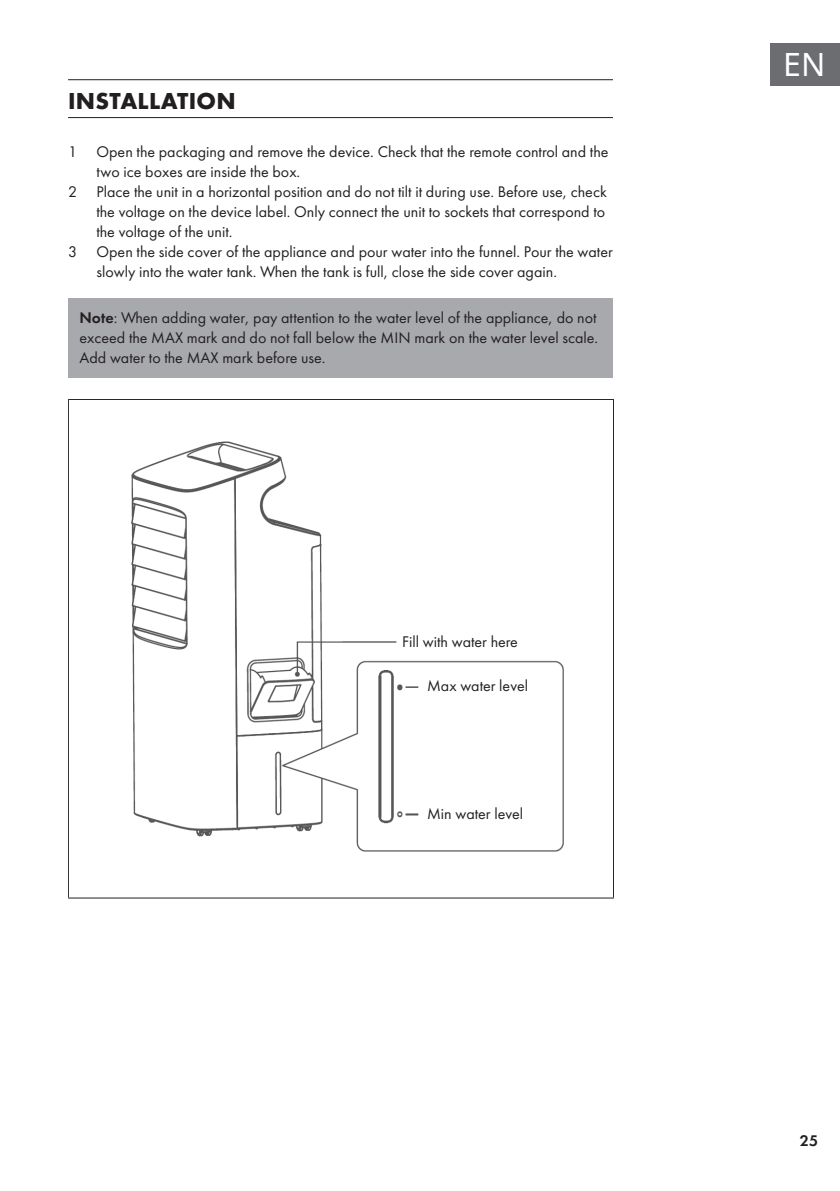
<style>
.page{position:relative;width:840px;height:1191px;background:#fff}
.page>*{position:absolute;margin:0;border:0;box-sizing:border-box;transform-origin:0 0}
.t1{font:32px "Noto Sans";color:#fff}
.Super_Headline{font:700 24px "Futura PTW08";letter-spacing:.01em;color:#231f20}
.Base_Text_HINWEIS_gr{font:16px/20px "Futura PTW08";color:#231f20}
.Tabelle{font:16px "Futura PTW08";color:#231f20}
.t2{font:600 16px "Futura PTW08";color:#231f20}
.s1{font-weight:600}
</style>
<div class="page">
<div style="left:770px;top:43px;width:69px;height:42px;background:#6c6d70"></div>
<hr style="left:68px;top:79px;width:544px;height:1px;background:#231f20">
<hr style="left:68px;top:117px;width:544px;height:1px;background:#231f20">
<div style="left:68px;top:299px;width:544px;height:79px;background:#a8a9ad"></div>
<hr style="left:68px;top:399px;width:545px;height:1px;background:#231f20">
<hr style="left:68px;top:400px;width:1px;height:497px;background:#231f20">
<hr style="left:612px;top:400px;width:1px;height:497px;background:#231f20">
<hr style="left:68px;top:897px;width:545px;height:1px;background:#231f20">
<img style="left:131px;top:441px;width:433px;height:411px">
<p class="Super_Headline" style="left:68px;top:85px;width:169px">INSTALLATION</p>
<p class="Base_Text_HINWEIS_gr" style="left:96px;top:141px;width:513px;text-indent:-28px">1 Open the packaging and remove the device. Check that the remote control and the two ice boxes are inside the box.</p>
<p class="Base_Text_HINWEIS_gr" style="left:96px;top:181px;width:511px;text-align:justify;text-indent:-28px">2 Place the unit in a horizontal position and do not tilt it during use. Before use, check the voltage on the device label. Only connect the unit to sockets that correspond to the voltage of the unit.</p>
<p class="Base_Text_HINWEIS_gr" style="left:96px;top:241px;width:517px;text-indent:-28px">3 Open the side cover of the appliance and pour water into the funnel. Pour the water slowly into the water tank. When the tank is full, close the side cover again.</p>
<p class="Base_Text_HINWEIS_gr" style="left:79px;top:307px;width:520px;text-align:justify"><span class="s1">Note</span>: When adding water, pay attention to the water level of the appliance, do not exceed the MAX mark and do not fall below the MIN mark on the water level scale.<br>Add water to the MAX mark before use.</p>
<p class="Tabelle" style="left:402px;top:632px;width:117px">Fill with water here</p>
<p class="Tabelle" style="left:427px;top:676px;width:102px">Max water level</p>
<p class="Tabelle" style="left:427px;top:804px;width:98px">Min water level</p>
<h1 class="t1" style="left:782px;top:42px;width:44px">EN</h1>
<p class="t2" style="left:799px;top:1130px;width:20px">25</p>
</div>
